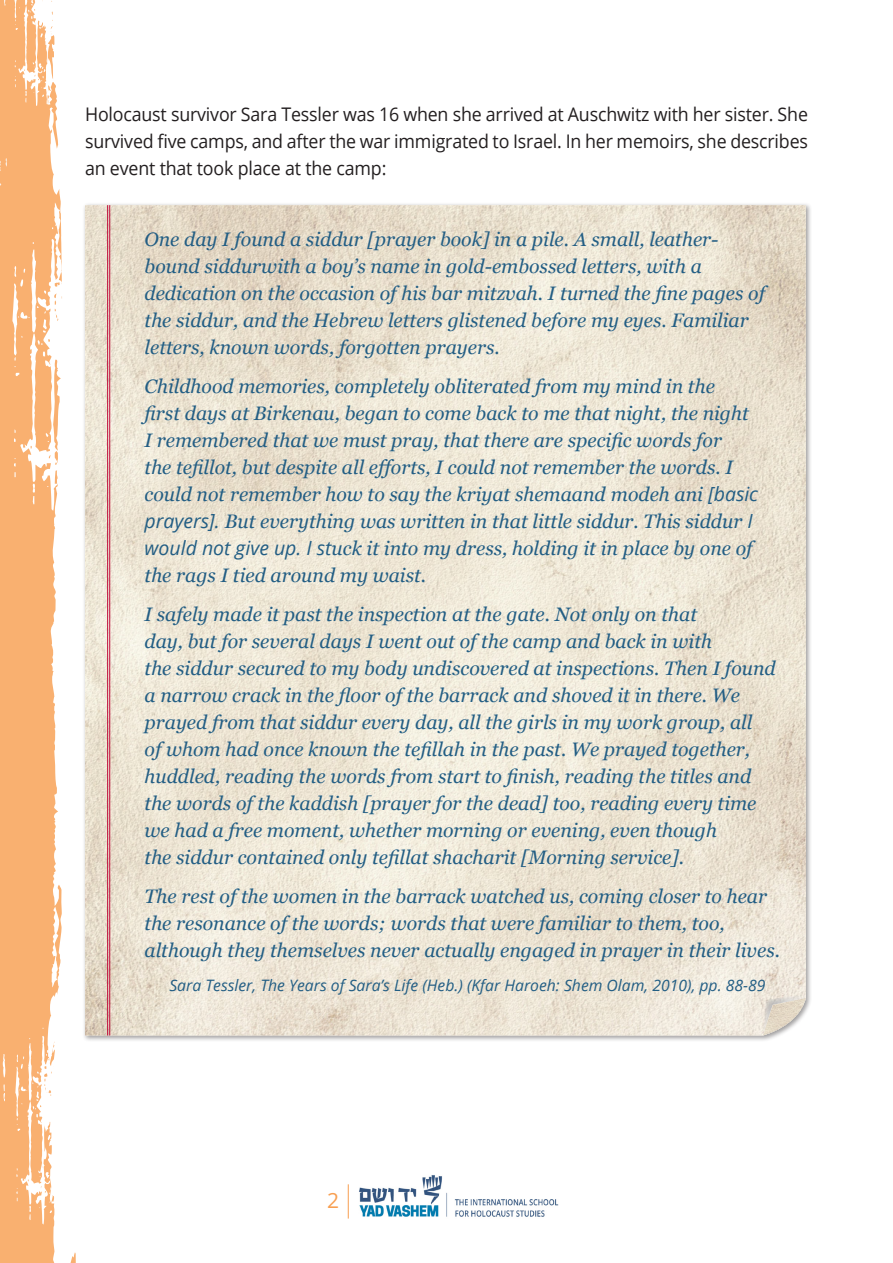
<style>
.page{position:relative;width:893px;height:1263px;background:#fff}
.page>*{position:absolute;margin:0;border:0;box-sizing:border-box;transform-origin:0 0}
.t1{font:21px "Open Sans";color:#f89f51}
.ציטוטים_italic{font:italic 19.5px/27px "Georgia";color:#235e84}
.טקסט_לדפי_עבודה{font:18.75px/27px "Open Sans";letter-spacing:-.01em;color:#231f20;text-align:justify;scale:.95 1}
.סוף_ציטוט{font:italic 15.75px "Open Sans";color:#235e84}
.s1{font-family:"Open Sans"}
</style>
<div class="page">
<div style="left:0;top:0;width:26px;height:1263px;background:#f9b070"></div>
<svg style="left:26px;top:106px;width:50px;height:1157px;fill:#f9b070"></svg>
<svg style="left:4px;top:0;width:53px;height:106px"></svg>
<svg style="left:0;top:176px;width:76px;height:335px;fill:#f9b070"></svg>
<svg style="left:3px;top:992px;width:73px;height:232px"></svg>
<svg style="left:0;top:146px;width:8px;height:85px"></svg>
<img style="left:359px;top:1175px;width:200px;height:42px">
<hr style="left:348px;top:1184px;width:1px;height:34px;background:#f89f51">
<div style="left:82px;top:202px;width:730px;height:840px;background:#231f20;opacity:.43"></div>
<img style="left:85px;top:205px;width:721px;height:830px">
<svg style="left:763px;top:994px;width:43px;height:4px"></svg>
<img style="left:763px;top:998px;width:43px;height:37px">
<hr style="left:109px;top:205px;width:1px;height:830px;background:#c00a38">
<hr style="left:107px;top:205px;width:1px;height:830px;background:#c00a38">
<p class="טקסט_לדפי_עבודה" style="left:85px;top:100px;width:762px">Holocaust survivor Sara Tessler was 16 when she arrived at Auschwitz with her sister. She survived five camps, and after the war immigrated to Israel. In her memoirs, she describes an event that took place at the camp:</p>
<p class="ציטוטים_italic" style="left:145px;top:225px;width:622px">One day I found a siddur [prayer book] in a pile. A small, leather&shy;bound siddurwith a boy’s name in gold-embossed letters, with a dedication on the occasion of his bar mitzvah. I turned the fine pages of the siddur, and the Hebrew letters glistened before my eyes. Familiar letters, known words, forgotten prayers.</p>
<p class="ציטוטים_italic" style="left:145px;top:372px;width:615px">Childhood memories, completely obliterated from my mind in the<br>first days at Birkenau, began to come back to me that night, the night I remembered that we must pray, that there are specific words for<br>the tefillot, but despite all efforts, I could not remember the words. I could not remember how to say the kriyat shemaand modeh ani <span class="s1">[basic prayers].</span> But everything was written in that little siddur. This siddur <span class="s1">I would not give up. I st</span>uck it into my dress, holding it in place by one of the rags I tied around my waist.</p>
<p class="ציטוטים_italic" style="left:145px;top:600px;width:633px">I safely made it past the inspection at the gate. Not only on that<br>day, but for several days I went out of the camp and back in with<br>the siddur secured to my body undiscovered at inspections. Then I found a narrow crack in the floor of the barrack and shoved it in there. We prayed from that siddur every day, all the girls in my work group, all<br>of whom had once known the tefillah in the past. We prayed together, huddled, reading the words from start to finish, reading the titles and the words of the kaddish [prayer for the dead] too, reading every time we had a free moment, whether morning or evening, even though<br>the siddur contained only tefillat shacharit [Morning service].</p>
<p class="ציטוטים_italic" style="left:145px;top:882px;width:637px">The rest of the women in the barrack watched us, coming closer to hear the resonance of the words; words that were familiar to them, too, although they themselves never actually engaged in prayer in their lives.</p>
<p class="סוף_ציטוט" style="left:169px;top:975px;width:598px">Sara Tessler, The Years of Sara’s Life (Heb.) (Kfar Haroeh: Shem Olam, 2010), pp. 88-89</p>
<p class="t1" style="left:327px;top:1186px;width:14px">2</p>
</div>
